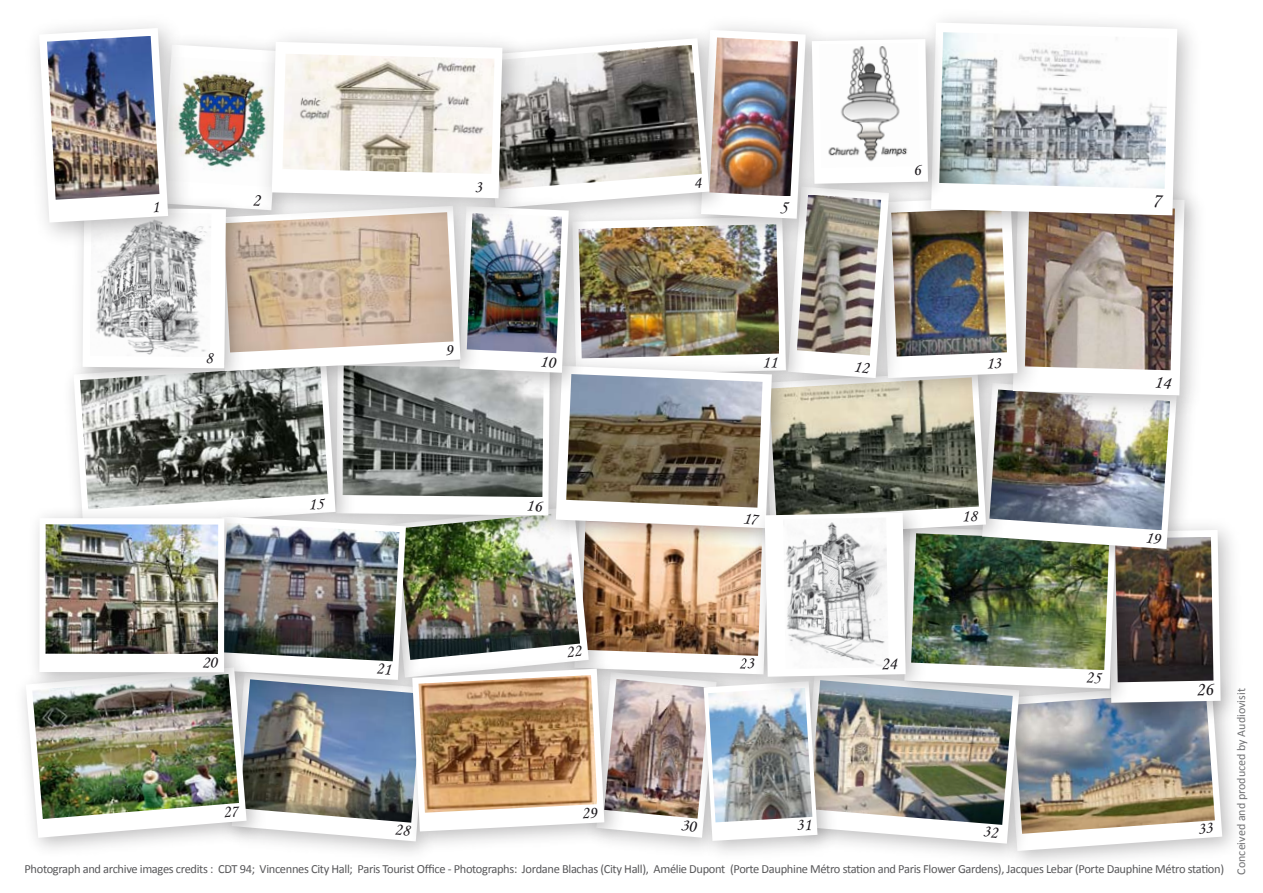
<style>
.page{position:relative;width:1263px;height:893px;background:#fff}
.page>*{position:absolute;margin:0;border:0;box-sizing:border-box;transform-origin:0 0}
.t1{font:17.25px "Monotype Corsiva";color:#1a171b}
.t2{font:12.45px "Calibri";letter-spacing:-.025em;color:#58585a}
.t3{font:12px "Calibri";color:#6f7072}
</style>
<div class="page">
<svg style="left:958px;top:23px;width:219px;height:5px"></svg>
<img style="left:26px;top:28px;width:1196px;height:823px">
<h1 class="t1" style="left:309px;top:493px;width:17px">15</h1>
<h1 class="t1" style="left:962px;top:505px;width:17px">18</h1>
<p class="t2" style="left:24px;top:861px;width:1201px">Photograph and archive images credits : CDT 94; Vincennes City Hall; Paris Tourist Office - Photographs: Jordane Blachas (City Hall), Amélie Dupont (Porte Dauphine Métro station and Paris Flower Gardens), Jacques Lebar (Porte Dauphine Métro station)</p>
<p class="t3" style="left:1234px;top:874px;width:188px;rotate:-90deg">Conceived and produced by Audiovisit</p>
</div>
